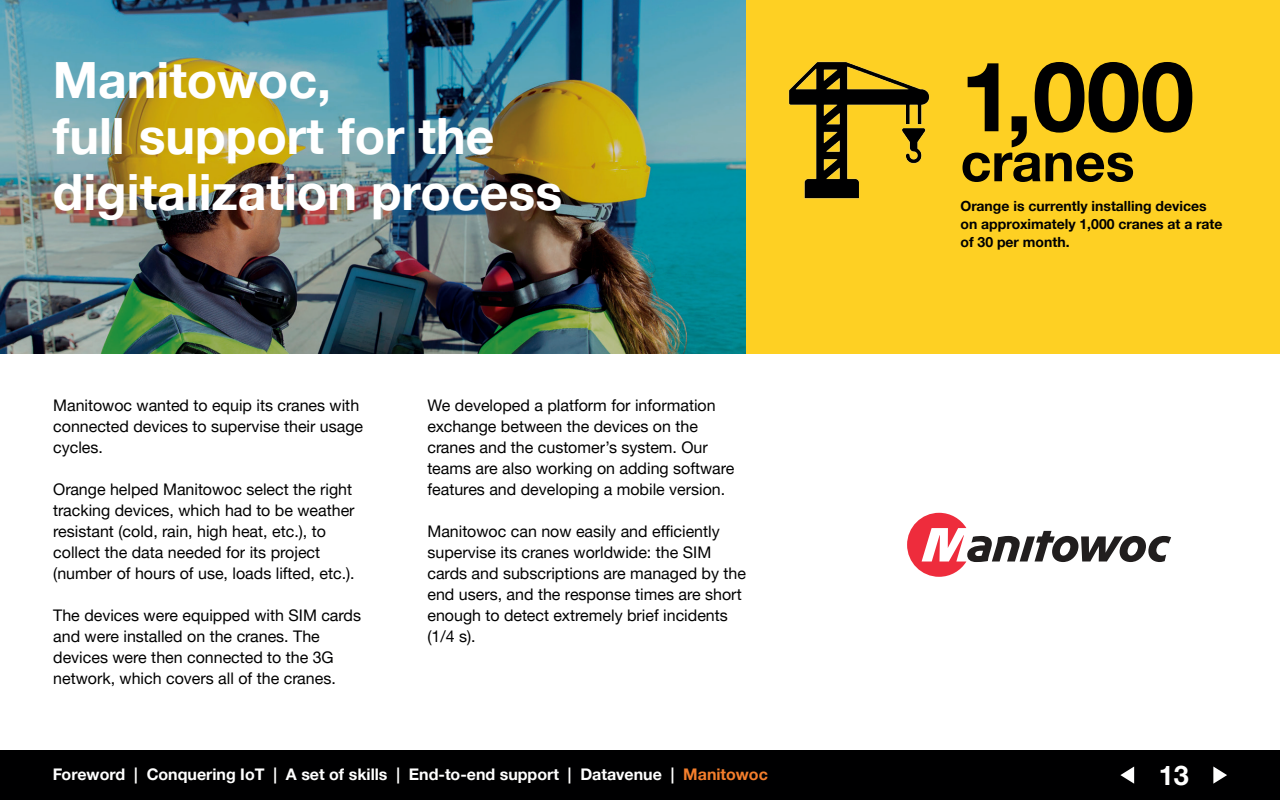
<style>
.page{position:relative;width:1280px;height:800px;background:#fff}
.page>*{position:absolute;margin:0;border:0;box-sizing:border-box;transform-origin:0 0}
.t1{font:700 97px "Helvetica Neue";color:#000001}
.t2{font:700 54px "Helvetica Neue";color:#000001}
.t3{font:700 50px/56px "Helvetica Neue";color:#fff}
.t4{font:700 27px "Helvetica Neue";color:#fff}
.t5{font:16px/21px "Helvetica Neue";color:#000001}
.t6{font:700 16px "Helvetica Neue";color:#fff}
.t7{font:700 14px/18px "Helvetica Neue";color:#000001}
.s1{color:#f47e2c}
</style>
<div class="page">
<div style="left:0;top:750px;width:1280px;height:50px;background:#000001"></div>
<svg style="left:1120px;top:767px;width:14px;height:17px"></svg>
<svg style="left:1213px;top:767px;width:14px;height:17px"></svg>
<img style="left:0;top:0;width:747px;height:354px">
<div style="left:747px;top:0;width:533px;height:354px;background:#fed023"></div>
<img style="left:788px;top:61px;width:142px;height:138px">
<svg style="left:907px;top:513px;width:264px;height:64px"></svg>
<h3 class="t3" style="left:53px;top:52px;width:511px">Manitowoc,<br>full support for the digitalization process</h3>
<p class="t5" style="left:53px;top:395px;width:311px">Manitowoc wanted to equip its cranes with connected devices to supervise their usage cycles.</p>
<p class="t5" style="left:53px;top:479px;width:303px">Orange helped Manitowoc select the right tracking devices, which had to be weather resistant (cold, rain, high heat, etc.), to collect the data needed for its project (number of hours of use, loads lifted, etc.).</p>
<p class="t5" style="left:53px;top:605px;width:309px">The devices were equipped with SIM cards and were installed on the cranes. The devices were then connected to the 3G network, which covers all of the cranes.</p>
<p class="t5" style="left:427px;top:395px;width:309px">We developed a platform for information exchange between the devices on the cranes and the customer’s system. Our teams are also working on adding software features and developing a mobile version.</p>
<p class="t5" style="left:427px;top:521px;width:320px">Manitowoc can now easily and efficiently supervise its cranes worldwide: the SIM cards and subscriptions are managed by the end users, and the response times are short enough to detect extremely brief incidents (1/4 s).</p>
<p class="t6" style="left:53px;top:764px;width:717px">Foreword | Conquering IoT | A set of skills | End-to-end support | Datavenue | <span class="s1">Manitowoc</span></p>
<h1 class="t1" style="left:960px;top:37px;width:235px">1,000</h1>
<h2 class="t2" style="left:960px;top:129px;width:176px">cranes</h2>
<p class="t7" style="left:960px;top:197px;width:264px">Orange is currently installing devices on approximately 1,000 cranes at a rate of 30 per month.</p>
<h3 class="t4" style="left:1159px;top:759px;width:32px">13</h3>
</div>
